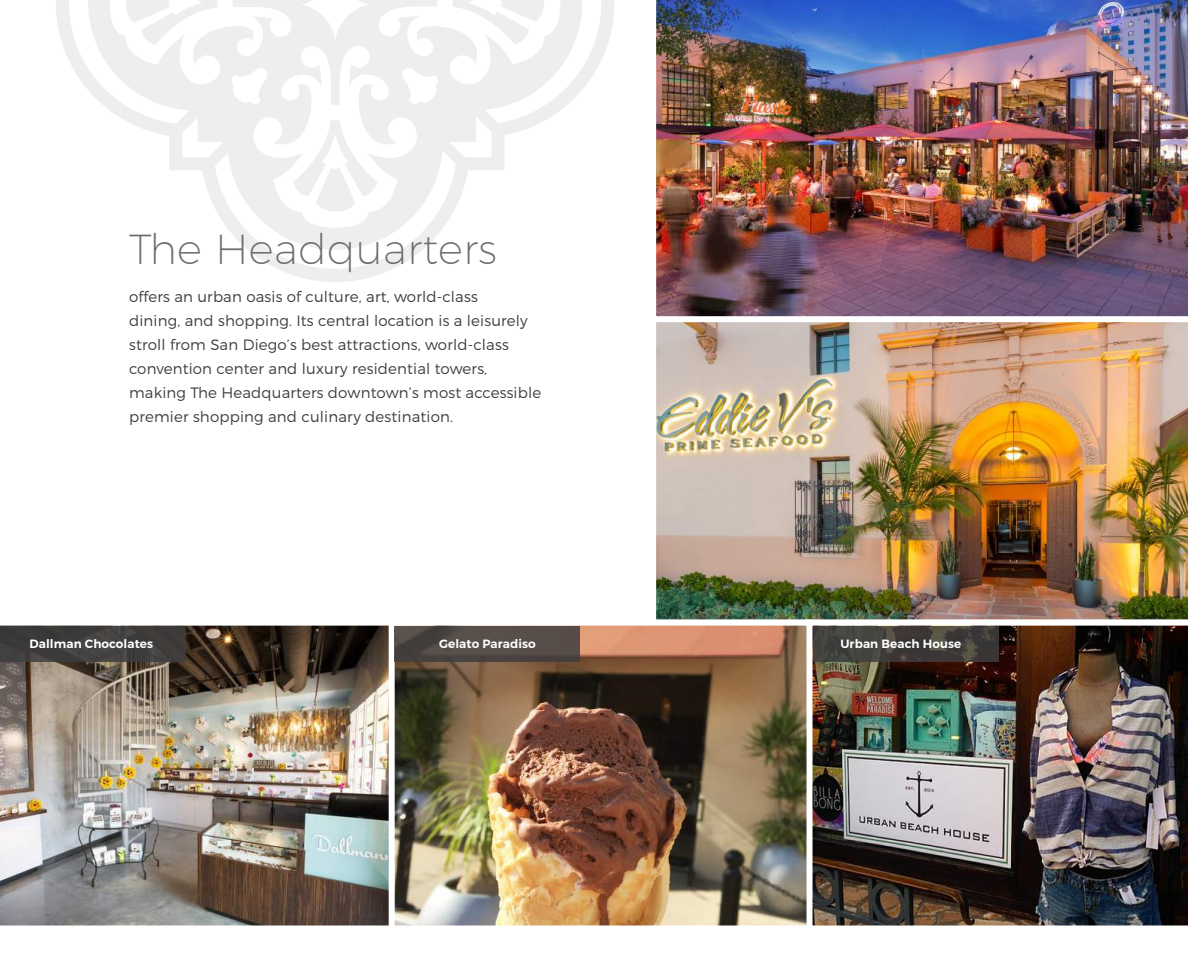
<style>
.page{position:relative;width:1188px;height:972px;background:#fff}
.page>*{position:absolute;margin:0;border:0;box-sizing:border-box;transform-origin:0 0}
.t1{font:200 42px "Montserrat";letter-spacing:.01em;color:#6c6d70}
.t2{font:300 15px/24px "Montserrat";letter-spacing:.01em;color:#3e3e3f}
.t3{font:600 12px "Montserrat";letter-spacing:.01em;color:#fff}
</style>
<div class="page">
<svg style="left:56px;top:0;width:558px;height:282px"></svg>
<img style="left:656px;top:322px;width:532px;height:298px">
<img style="left:656px;top:0;width:532px;height:317px">
<img style="left:0;top:625px;width:389px;height:301px">
<img style="left:396px;top:627px;width:410px;height:298px">
<div style="left:389px;top:620px;width:424px;height:312px;border:6px solid #fff"></div>
<img style="left:807px;top:620px;width:381px;height:312px">
<div style="left:0;top:626px;width:186px;height:36px;background:#3e3e3f"></div>
<svg style="left:395px;top:626px;width:185px;height:36px;background:#514945"></svg>
<svg style="left:813px;top:626px;width:186px;height:36px;background:#423f3c"></svg>
<h1 class="t1" style="left:129px;top:224px;width:369px">The Headquarters</h1>
<p class="t2" style="left:129px;top:284px;width:414px">offers an urban oasis of culture, art, world-class<br>dining, and shopping. Its central location is a leisurely stroll from San Diego’s best attractions, world-class convention center and luxury residential towers, making The Headquarters downtown’s most accessible premier shopping and culinary destination.</p>
<p class="t3" style="left:29px;top:637px;width:125px">Dallman Chocolates</p>
<p class="t3" style="left:439px;top:637px;width:98px">Gelato Paradiso</p>
<p class="t3" style="left:840px;top:637px;width:123px">Urban Beach House</p>
</div>
